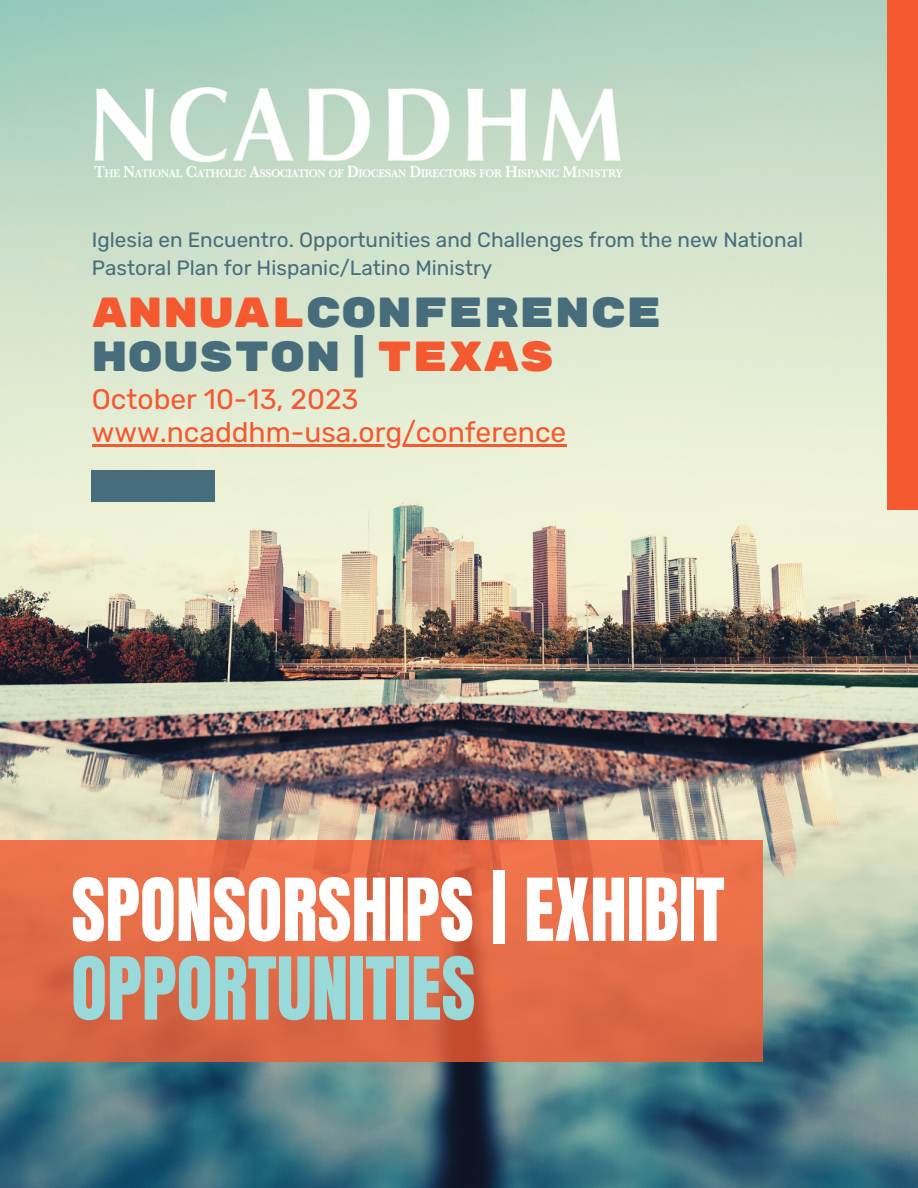
<style>
.page{position:relative;width:918px;height:1188px;background:#fff}
.page>*{position:absolute;margin:0;border:0;box-sizing:border-box;transform-origin:0 0}
.t1{font:73.65px "Anton";color:#fff}
.t2{font:73.65px "Anton";color:#99d9d9}
.t3{font:41.85px "Rubik Mono One";color:#476d7c}
.t4{font:28.2px "Rubik";color:#f4592f}
.t5{font:20.7px/28.2px "Rubik";color:#476d7c}
.s1{color:#f4592f}
</style>
<div class="page">
<img style="left:0;top:0;width:918px;height:1188px">
<img style="left:92px;top:76px;width:535px;height:110px">
<hr style="left:92px;top:444px;width:474px;height:2px;background:#f4592f">
<div style="left:92px;top:471px;width:123px;height:31px;background:#476d7c"></div>
<svg style="left:0;top:840px;width:763px;height:221px;background:#e16a45"></svg>
<div style="left:887px;top:0;width:31px;height:510px;background:#f4592f"></div>
<p class="t5" style="left:92px;top:226px;width:713px">Iglesia en Encuentro. Opportunities and Challenges from the new National<br>Pastoral Plan for Hispanic/Latino Ministry</p>
<p class="t3" style="left:92px;top:288px;width:571px"><span class="s1">ANNUAL</span>CONFERENCE</p>
<p class="t3" style="left:92px;top:332px;width:465px">HOUSTON|<span class="s1">TEXAS</span></p>
<p class="t4" style="left:92px;top:382px;width:268px">October 10-13, 2023</p>
<p class="t4" style="left:92px;top:416px;width:476px">www.ncaddhm-usa.org/conference</p>
<p class="t1" style="left:71px;top:857px;width:655px">SPONSORSHIPS | EXHIBIT</p>
<p class="t2" style="left:71px;top:936px;width:406px">OPPORTUNITIES</p>
</div>
